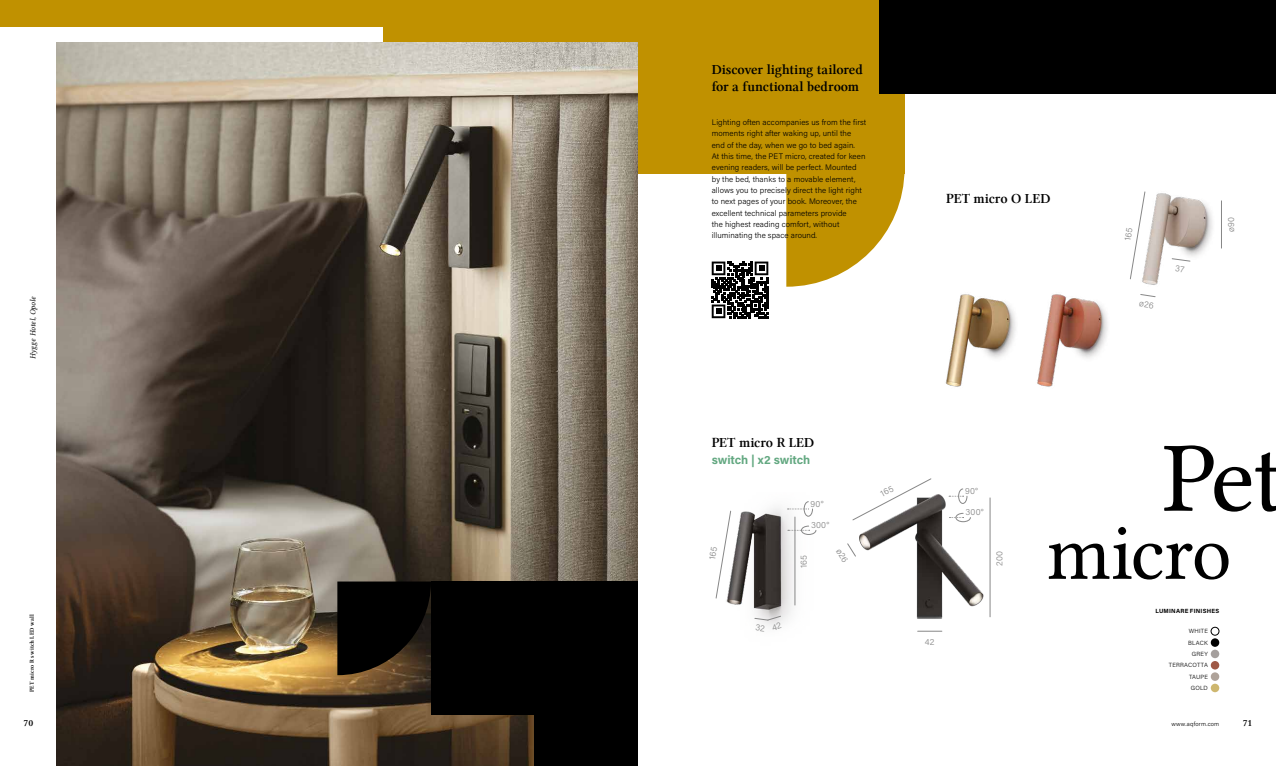
<style>
.page{position:relative;width:1276px;height:766px;background:#fff}
.page>*{position:absolute;margin:0;border:0;box-sizing:border-box;transform-origin:0 0}
.t1{font:100px "Lin Libertine";color:#000}
.t2{font:80px "Lin Libertine";letter-spacing:-.02em;color:#000}
.t3{font:14px/17px "Lin Libertine Z";color:#000}
.t4{font:700 12px "Acumin Pro";letter-spacing:-.005em;color:#63a881}
.t5{font:10px "Lin Libertine Z";color:#000}
.t6{font:300 9px "Acumin Pro";letter-spacing:.015em;color:#878787}
.t7{font:300 8px/11.3px "Acumin Pro";letter-spacing:.01em;color:#000}
.t8{font:8px "Lin Libertine I";color:#000}
.t9{font:300 6px/11.3px "Acumin Pro";letter-spacing:.035em;color:#000;text-align:right}
.t10{font:6px "Lin Libertine Z";letter-spacing:.035em;color:#000}
.t11{font:700 6px "Acumin Pro";letter-spacing:.04em;color:#000}
</style>
<div class="page">
<div style="left:383px;top:0;width:521px;height:173px;background:#c09100"></div>
<div style="left:0;top:0;width:484px;height:27px;background:#c09100"></div>
<svg style="left:786px;top:173px;width:118px;height:113px"></svg>
<img style="left:57px;top:43px;width:581px;height:722px">
<svg style="left:711px;top:261px;width:57px;height:57px"></svg>
<div style="left:1210px;top:649px;width:9px;height:9px;background:#a59f9d;border-radius:50%"></div>
<svg style="left:1210px;top:660px;width:9px;height:9px"></svg>
<div style="left:1210px;top:672px;width:9px;height:8px;background:#afa39a;border-radius:50%"></div>
<div style="left:1210px;top:683px;width:9px;height:9px;background:#ceb76f;border-radius:50%"></div>
<div style="left:1210px;top:638px;width:9px;height:8px;background:#000;border-radius:50%"></div>
<div style="left:1210px;top:626px;width:9px;height:9px;border:1px solid #000;border-radius:50%"></div>
<img style="left:715px;top:508px;width:102px;height:115px">
<img style="left:945px;top:294px;width:163px;height:93px">
<div style="left:431px;top:581px;width:207px;height:133px;background:#000"></div>
<div style="left:879px;top:0;width:397px;height:94px;background:#000"></div>
<svg style="left:337px;top:581px;width:94px;height:94px;background:#100c08"></svg>
<div style="left:534px;top:670px;width:104px;height:95px;background:#000"></div>
<img style="left:1130px;top:191px;width:83px;height:94px">
<hr style="left:1221px;top:200px;width:1px;height:48px;background:#878787">
<hr style="left:794px;top:517px;width:1px;height:88px;background:#878787">
<img style="left:852px;top:494px;width:139px;height:138px">
<hr style="left:989px;top:497px;width:1px;height:119px;background:#878787">
<svg style="left:917px;top:630px;width:25px;height:1px"></svg>
<svg style="left:949px;top:488px;width:18px;height:16px"></svg>
<svg style="left:787px;top:501px;width:26px;height:15px"></svg>
<svg style="left:949px;top:512px;width:22px;height:10px"></svg>
<svg style="left:788px;top:525px;width:28px;height:10px"></svg>
<svg style="left:1130px;top:191px;width:15px;height:88px"></svg>
<svg style="left:1140px;top:294px;width:16px;height:4px"></svg>
<svg style="left:1171px;top:258px;width:19px;height:14px"></svg>
<svg style="left:715px;top:510px;width:16px;height:88px"></svg>
<svg style="left:754px;top:615px;width:28px;height:12px"></svg>
<svg style="left:852px;top:478px;width:80px;height:42px"></svg>
<svg style="left:847px;top:542px;width:9px;height:21px"></svg>
<p class="t8" style="left:28px;top:359px;width:64px;rotate:-90deg">Hygge Hotel, Opole</p>
<p class="t10" style="left:28px;top:692px;width:80px;rotate:-90deg">PET micro R switch LED wall</p>
<h3 class="t3" style="left:711px;top:61px;width:153px">Discover lighting tailored for a functional bedroom</h3>
<p class="t7" style="left:711px;top:116px;width:156px">Lighting often accompanies us from the first moments right after waking up, until the end of the day, when we go to bed again.<br>At this time, the PET micro, created for keen evening readers, will be perfect. Mounted by the bed, thanks to a movable element, allows you to precisely direct the light right to next pages of your book. Moreover, the excellent technical parameters provide<br>the highest reading comfort, without illuminating the space around.</p>
<h3 class="t3" style="left:946px;top:191px;width:106px">PET micro O LED</h3>
<p class="t6" style="left:1224px;top:232px;width:16px;rotate:-90deg">ø90</p>
<h3 class="t3" style="left:711px;top:434px;width:104px">PET micro R LED</h3>
<h3 class="t4" style="left:711px;top:451px;width:100px">switch | x2 switch</h3>
<p class="t6" style="left:810px;top:497px;width:15px">90°</p>
<p class="t6" style="left:811px;top:518px;width:20px">300°</p>
<p class="t6" style="left:797px;top:568px;width:15px;rotate:-90deg">165</p>
<p class="t6" style="left:925px;top:635px;width:11px">42</p>
<p class="t6" style="left:965px;top:484px;width:15px">90°</p>
<p class="t6" style="left:965px;top:505px;width:20px">300°</p>
<p class="t6" style="left:993px;top:565px;width:16px;rotate:-90deg">200</p>
<h1 class="t1" style="left:1163px;top:421px;width:123px">Pet</h1>
<h2 class="t2" style="left:1047px;top:507px;width:186px">micro</h2>
<p class="t11" style="left:1155px;top:606px;width:65px">LUMINARE FINISHES</p>
<p class="t9" style="left:1169px;top:625px;width:40px">WHITE<br>BLACK<br>GREY<br>TERRACOTTA<br>TAUPE<br>GOLD</p>
<p class="t5" style="left:23px;top:717px;width:11px">70</p>
<p class="t9" style="left:1171px;top:718px;width:49px">www.aqform.com</p>
<p class="t5" style="left:1242px;top:717px;width:11px">71</p>
</div>
